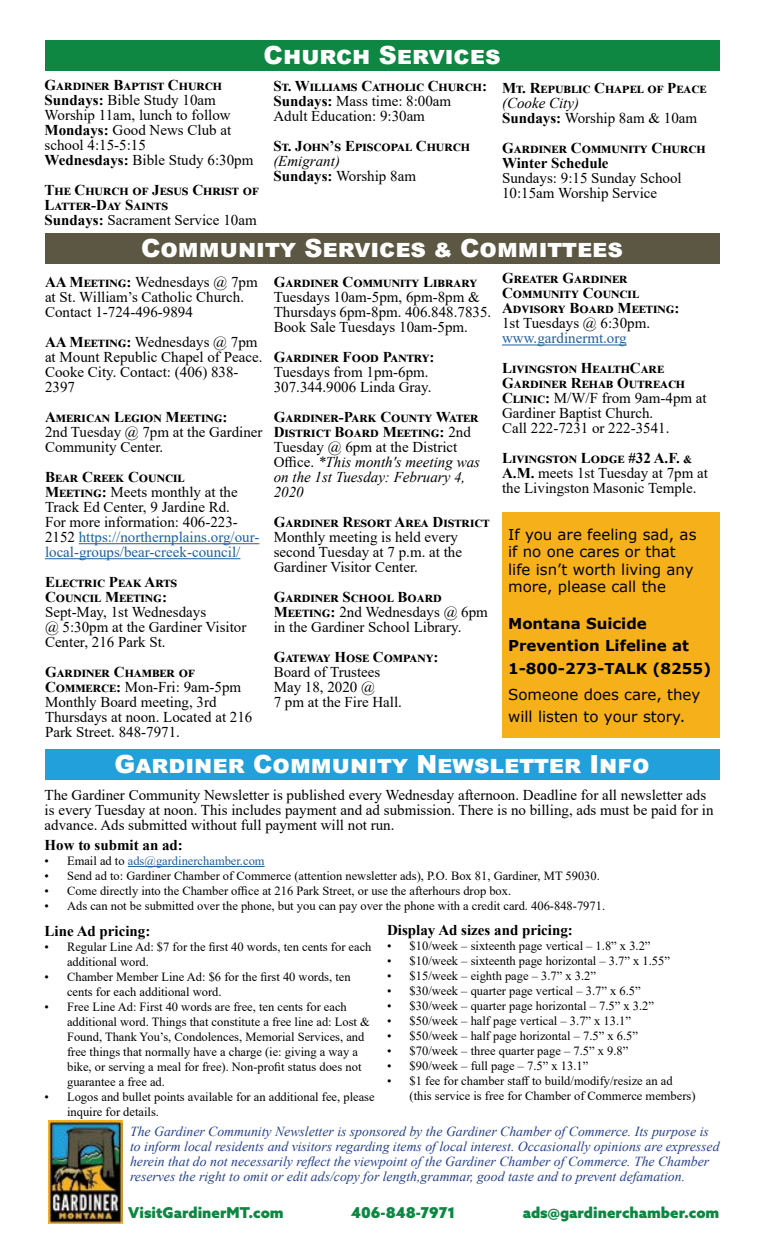
<style>
.page{position:relative;width:765px;height:1260px;background:#fff}
.page>*{position:absolute;margin:0;border:0;box-sizing:border-box;transform-origin:0 0}
.t1{font:900 25px "Arial";color:#fff}
.t2{font:15px/15px "Times New Roman";color:#000}
.t3{font:700 15px/15px "Times New Roman";color:#000}
.t4{font:italic 15px/15px "Times New Roman";color:#000}
.t5{font:15px/17.5px "Verdana";color:#000}
.t6{font:700 15px "Times New Roman";letter-spacing:.025em;color:#000}
.t7{font:700 15px/22.5px "Verdana";color:#000}
.t8{font:900 15px "Azo Sans";color:#0e8743}
.t9{font:15px "Times New Roman";color:#215e9e}
.t10{font:italic 13.75px/15px "Times New Roman";color:#25408f}
.t11{font:12.5px/15px "Times New Roman";color:#000}
.t12{font:12.5px "Times New Roman";color:#215e9e}
.s1{font-weight:700}
.s2{font-weight:400}
.s3{font-weight:700;font-style:normal}
.s4{font-style:normal}
.s5{font-style:italic}
.s6{color:#215e9e}
.s7{color:#000}
</style>
<div class="page">
<div style="left:45px;top:40px;width:675px;height:31px;background:#0e8743"></div>
<div style="left:45px;top:233px;width:675px;height:31px;background:#5c5743"></div>
<hr style="left:79px;top:543px;width:180px;height:1px;background:#215e9e">
<hr style="left:45px;top:558px;width:195px;height:1px;background:#215e9e">
<hr style="left:502px;top:345px;width:125px;height:1px;background:#215e9e">
<div style="left:45px;top:749px;width:675px;height:30px;background:#21a0db"></div>
<hr style="left:128px;top:866px;width:137px;height:1px;background:#215e9e">
<img style="left:48px;top:1121px;width:74px;height:103px">
<div style="left:502px;top:513px;width:218px;height:225px;background:#f6b11a"></div>
<h1 class="t1" style="left:264px;top:37px;width:238px">Church Services</h1>
<p class="t2" style="left:45px;top:77px;width:210px"><span class="s1">Gardiner Baptist Church<br>Sundays:</span> Bible Study 10am<br>Worship 11am, lunch to follow<br><span class="s1">Mondays:</span> Good News Club at school 4:15-5:15<br><span class="s1">Wednesdays:</span> Bible Study 6:30pm</p>
<p class="t3" style="left:45px;top:182px;width:214px">The Church of Jesus Christ of<br>Latter-Day Saints<br>Sundays: <span class="s2">Sacrament Service 10am</span></p>
<p class="t2" style="left:273px;top:78px;width:215px"><span class="s1">St. Williams Catholic Church:<br>Sundays:</span> Mass time: 8:00am<br>Adult Education: 9:30am</p>
<p class="t3" style="left:273px;top:138px;width:197px">St. John’s Episcopal Church</p>
<p class="t4" style="left:273px;top:153px;width:144px">(Emigrant)<br><span class="s3">Sundays:</span> <span class="s4">Worship 8am</span></p>
<p class="t6" style="left:502px;top:77px;width:205px">Mt. Republic Chapel of Peace</p>
<p class="t2" style="left:502px;top:95px;width:197px"><span class="s5">(Cooke City)<br></span><span class="s1">Sundays:</span> Worship 8am &amp; 10am</p>
<p class="t3" style="left:502px;top:140px;width:204px">Gardiner Community Church<br>Winter Schedule</p>
<p class="t2" style="left:502px;top:170px;width:181px">Sundays: 9:15 Sunday School<br>10:15am Worship Service</p>
<h1 class="t1" style="left:141px;top:230px;width:484px">Community Services &amp; Committees</h1>
<p class="t2" style="left:45px;top:274px;width:214px"><span class="s1">AA Meeting:</span> Wednesdays @ 7pm at St. William’s Catholic Church.<br>Contact 1-724-496-9894</p>
<p class="t2" style="left:45px;top:334px;width:219px"><span class="s1">AA Meeting:</span> Wednesdays @ 7pm at Mount Republic Chapel of Peace.<br>Cooke City. Contact: (406) 838-<br>2397</p>
<p class="t6" style="left:45px;top:406px;width:184px">American Legion Meeting:</p>
<p class="t2" style="left:45px;top:424px;width:219px">2nd Tuesday @ 7pm at the Gardiner<br>Community Center.</p>
<p class="t2" style="left:45px;top:469px;width:216px"><span class="s1">Bear Creek Council<br>Meeting:</span> Meets monthly at the<br>Track Ed Center, 9 Jardine Rd.<br>For more information: 406-223-<br>2152 <span class="s6">https://northernplains.org/our&shy;local-groups/bear-creek-council/</span></p>
<p class="t3" style="left:45px;top:574px;width:134px">Electric Peak Arts<br>Council Meeting:</p>
<p class="t2" style="left:45px;top:604px;width:203px">Sept-May, 1st Wednesdays<br>@ 5:30pm at the Gardiner Visitor<br>Center, 216 Park St.</p>
<p class="t2" style="left:45px;top:664px;width:209px"><span class="s1">Gardiner Chamber of<br>Commerce:</span> Mon-Fri: 9am-5pm<br>Monthly Board meeting, 3rd<br>Thursdays at noon. Located at 216<br>Park Street. 848-7971.</p>
<p class="t3" style="left:502px;top:270px;width:179px">Greater Gardiner<br>Community Council<br>Advisory Board Meeting:</p>
<p class="t2" style="left:502px;top:315px;width:150px">1st Tuesdays @ 6:30pm.</p>
<p class="t9" style="left:502px;top:328px;width:126px">www.gardinermt.org</p>
<p class="t2" style="left:502px;top:360px;width:206px"><span class="s1">Livingston HealthCare<br>Gardiner Rehab Outreach<br>Clinic:</span> M/W/F from 9am-4pm at<br>Gardiner Baptist Church.<br>Call 222-7231 or 222-3541.</p>
<p class="t2" style="left:502px;top:450px;width:207px"><span class="s1">Livingston Lodge #32 A.F. &amp;<br>A.M.</span> meets 1st Tuesday at 7pm at the Livingston Masonic Temple.</p>
<p class="t3" style="left:274px;top:274px;width:205px">Gardiner Community Library</p>
<p class="t2" style="left:274px;top:289px;width:219px">Tuesdays 10am-5pm, 6pm-8pm &amp;<br>Thursdays 6pm-8pm. 406.848.7835.<br>Book Sale Tuesdays 10am-5pm.</p>
<p class="t3" style="left:274px;top:349px;width:162px">Gardiner Food Pantry:</p>
<p class="t2" style="left:274px;top:364px;width:159px">Tuesdays from 1pm-6pm.<br>307.344.9006 Linda Gray.</p>
<p class="t4" style="left:274px;top:409px;width:208px"><span class="s3">Gardiner-Park County Water<br>District Board Meeting:</span> <span class="s4">2nd<br>Tuesday @ 6pm at the District<br>Office.</span> *This month's meeting was on the 1st Tuesday: February 4,<br>2020</p>
<p class="t6" style="left:274px;top:511px;width:217px">Gardiner Resort Area District</p>
<p class="t2" style="left:274px;top:529px;width:190px">Monthly meeting is held every second Tuesday at 7 p.m. at the<br>Gardiner Visitor Center.</p>
<p class="t2" style="left:274px;top:589px;width:216px"><span class="s1">Gardiner School Board<br>Meeting:</span> 2nd Wednesdays @ 6pm in the Gardiner School Library.</p>
<p class="t3" style="left:274px;top:649px;width:166px">Gateway Hose Company:</p>
<p class="t2" style="left:274px;top:664px;width:130px">Board of Trustees<br>May 18, 2020 @<br>7 pm at the Fire Hall.</p>
<p class="t5" style="left:508px;top:526px;width:190px">If you are feeling sad, as if no one cares or that life isn’t worth living any more, please call the</p>
<p class="t7" style="left:508px;top:612px;width:205px">Montana Suicide<br>Prevention Lifeline at<br>1-800-273-TALK (8255)</p>
<p class="t5" style="left:508px;top:683px;width:194px;line-height:22.5px">Someone does care, they will listen to your story.</p>
<h1 class="t1" style="left:115px;top:746px;width:537px">Gardiner Community Newsletter Info</h1>
<p class="t2" style="left:45px;top:787px;width:670px">The Gardiner Community Newsletter is published every Wednesday afternoon. Deadline for all newsletter ads is every Tuesday at noon. This includes payment and ad submission. There is no billing, ads must be paid for in advance. Ads submitted without full payment will not run.</p>
<p class="t3" style="left:45px;top:837px;width:140px">How to submit an ad:</p>
<p class="t12" style="left:45px;top:852px;width:222px"><span class="s7">• Email ad to</span> ads@gardinerchamber.com</p>
<p class="t11" style="left:45px;top:868px;width:557px">• Send ad to: Gardiner Chamber of Commerce (attention newsletter ads), P.O. Box 81, Gardiner, MT 59030.</p>
<p class="t11" style="left:45px;top:883px;width:468px">• Come directly into the Chamber office at 216 Park Street, or use the afterhours drop box.</p>
<p class="t11" style="left:45px;top:898px;width:562px">• Ads can not be submitted over the phone, but you can pay over the phone with a credit card. 406-848-7971.</p>
<p class="t3" style="left:45px;top:923px;width:107px">Line Ad pricing:</p>
<p class="t11" style="left:67px;top:939px;width:306px;text-indent:-22px">• Regular Line Ad: $7 for the first 40 words, ten cents for each additional word.</p>
<p class="t11" style="left:67px;top:969px;width:285px;text-indent:-22px">• Chamber Member Line Ad: $6 for the first 40 words, ten cents for each additional word.</p>
<p class="t11" style="left:67px;top:999px;width:304px;text-indent:-22px">• Free Line Ad: First 40 words are free, ten cents for each additional word. Things that constitute a free line ad: Lost &amp; Found, Thank You’s, Condolences, Memorial Services, and free things that normally have a charge (ie: giving a way a bike, or serving a meal for free). Non-profit status does not guarantee a free ad.</p>
<p class="t11" style="left:67px;top:1089px;width:309px;text-indent:-22px">• Logos and bullet points available for an additional fee, please inquire for details.</p>
<p class="t3" style="left:387px;top:922px;width:187px">Display Ad sizes and pricing:</p>
<p class="t11" style="left:387px;top:938px;width:265px">• $10/week – sixteenth page vertical – 1.8” x 3.2”</p>
<p class="t11" style="left:387px;top:953px;width:284px">• $10/week – sixteenth page horizontal – 3.7” x 1.55”</p>
<p class="t11" style="left:387px;top:968px;width:210px">• $15/week – eighth page – 3.7” x 3.2”</p>
<p class="t11" style="left:387px;top:983px;width:255px">• $30/week – quarter page vertical – 3.7” x 6.5”</p>
<p class="t11" style="left:387px;top:998px;width:268px">• $30/week – quarter page horizontal – 7.5” x 3.2”</p>
<p class="t11" style="left:387px;top:1013px;width:245px">• $50/week – half page vertical – 3.7” x 13.1”</p>
<p class="t11" style="left:387px;top:1028px;width:252px">• $50/week – half page horizontal – 7.5” x 6.5”</p>
<p class="t11" style="left:387px;top:1043px;width:243px">• $70/week – three quarter page – 7.5” x 9.8”</p>
<p class="t11" style="left:387px;top:1058px;width:203px">• $90/week – full page – 7.5” x 13.1”</p>
<p class="t11" style="left:410px;top:1073px;width:288px;text-indent:-22px">• $1 fee for chamber staff to build/modify/resize an ad (this service is free for Chamber of Commerce members)</p>
<p class="t10" style="left:130px;top:1123px;width:591px">The Gardiner Community Newsletter is sponsored by the Gardiner Chamber of Commerce. Its purpose is to inform local residents and visitors regarding items of local interest. Occasionally opinions are expressed herein that do not necessarily reflect the viewpoint of the Gardiner Chamber of Commerce. The Chamber reserves the right to omit or edit ads/copy for length,grammar, good taste and to prevent defamation.</p>
<p class="t8" style="left:128px;top:1203px;width:157px">VisitGardinerMT.com</p>
<p class="t8" style="left:351px;top:1203px;width:106px">406-848-7971</p>
<p class="t8" style="left:523px;top:1203px;width:198px">ads@gardinerchamber.com</p>
</div>
